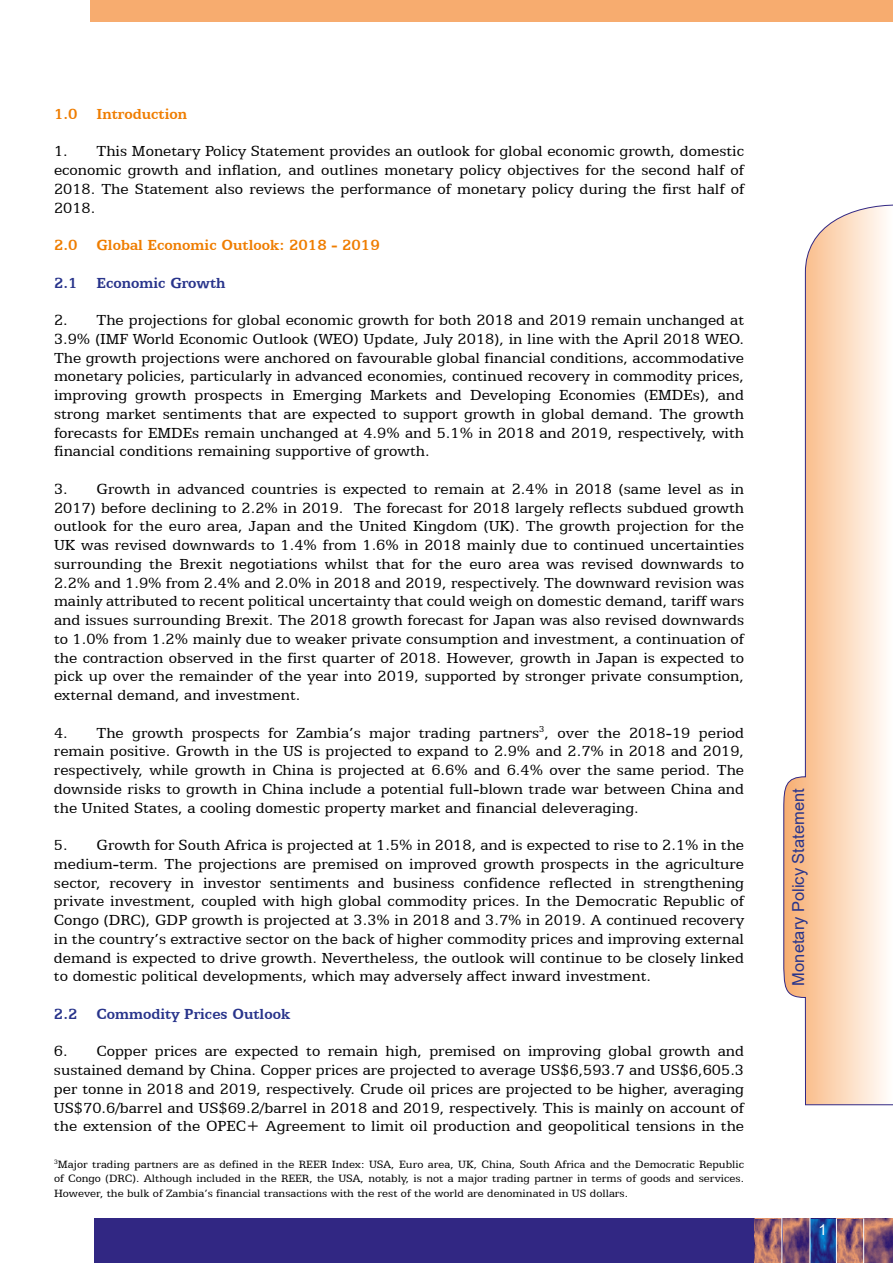
<style>
.page{position:relative;width:893px;height:1263px;background:#fff}
.page>*{position:absolute;margin:0;border:0;box-sizing:border-box;transform-origin:0 0}
.t1{font:16.5px/18.8px "Egyptian 505 BT";color:#000;text-align:justify}
.t2{font:700 16.5px "Egyptian 505 BT";color:#ef7d00}
.t3{font:700 16.5px "Egyptian 505 BT";color:#28348b}
.t4{font:16.5px "Arial";color:#28348b}
.t5{font:15px "Arial";color:#fff}
.t6{font:12px/14.4px "Egyptian 505 BT";color:#000;text-align:justify}
</style>
<div class="page">
<svg style="left:783px;top:204px;width:110px;height:901px"></svg>
<svg style="left:811px;top:1218px;width:25px;height:45px"></svg>
<svg style="left:864px;top:1218px;width:29px;height:45px"></svg>
<svg style="left:783px;top:1218px;width:27px;height:45px"></svg>
<svg style="left:837px;top:1218px;width:26px;height:45px"></svg>
<svg style="left:754px;top:1218px;width:28px;height:45px"></svg>
<div style="left:95px;top:1218px;width:659px;height:45px;background:#312783"></div>
<div style="left:90px;top:0;width:803px;height:21px;background:#f7ac6f"></div>
<p class="t2" style="left:54px;top:104px;width:135px">1.0 Introduction</p>
<p class="t1" style="left:54px;top:142px;width:692px">1. This Monetary Policy Statement provides an outlook for global economic growth, domestic economic growth and inflation, and outlines monetary policy objectives for the second half of 2018. The Statement also reviews the performance of monetary policy during the first half of 2018.</p>
<p class="t2" style="left:54px;top:235px;width:327px">2.0 Global Economic Outlook: 2018 - 2019</p>
<p class="t3" style="left:54px;top:273px;width:173px">2.1 Economic Growth</p>
<p class="t1" style="left:54px;top:310px;width:692px">2. The projections for global economic growth for both 2018 and 2019 remain unchanged at 3.9% (IMF World Economic Outlook (WEO) Update, July 2018), in line with the April 2018 WEO.<br>The growth projections were anchored on favourable global financial conditions, accommodative monetary policies, particularly in advanced economies, continued recovery in commodity prices, improving growth prospects in Emerging Markets and Developing Economies (EMDEs), and strong market sentiments that are expected to support growth in global demand. The growth forecasts for EMDEs remain unchanged at 4.9% and 5.1% in 2018 and 2019, respectively, with financial conditions remaining supportive of growth.</p>
<p class="t1" style="left:54px;top:479px;width:692px">3. Growth in advanced countries is expected to remain at 2.4% in 2018 (same level as in 2017) before declining to 2.2% in 2019. The forecast for 2018 largely reflects subdued growth outlook for the euro area, Japan and the United Kingdom (UK). The growth projection for the UK was revised downwards to 1.4% from 1.6% in 2018 mainly due to continued uncertainties surrounding the Brexit negotiations whilst that for the euro area was revised downwards to 2.2% and 1.9% from 2.4% and 2.0% in 2018 and 2019, respectively. The downward revision was mainly attributed to recent political uncertainty that could weigh on domestic demand, tariff wars and issues surrounding Brexit. The 2018 growth forecast for Japan was also revised downwards to 1.0% from 1.2% mainly due to weaker private consumption and investment, a continuation of the contraction observed in the first quarter of 2018. However, growth in Japan is expected to pick up over the remainder of the year into 2019, supported by stronger private consumption, external demand, and investment.</p>
<p class="t1" style="left:54px;top:723px;width:692px">4. The growth prospects for Zambia’s major trading partners<sup>3</sup>, over the 2018-19 period remain positive. Growth in the US is projected to expand to 2.9% and 2.7% in 2018 and 2019, respectively, while growth in China is projected at 6.6% and 6.4% over the same period. The downside risks to growth in China include a potential full-blown trade war between China and the United States, a cooling domestic property market and financial deleveraging.</p>
<p class="t1" style="left:54px;top:835px;width:692px">5. Growth for South Africa is projected at 1.5% in 2018, and is expected to rise to 2.1% in the medium-term. The projections are premised on improved growth prospects in the agriculture sector, recovery in investor sentiments and business confidence reflected in strengthening private investment, coupled with high global commodity prices. In the Democratic Republic of Congo (DRC), GDP growth is projected at 3.3% in 2018 and 3.7% in 2019. A continued recovery in the country’s extractive sector on the back of higher commodity prices and improving external demand is expected to drive growth. Nevertheless, the outlook will continue to be closely linked to domestic political developments, which may adversely affect inward investment.</p>
<p class="t3" style="left:54px;top:1004px;width:238px">2.2 Commodity Prices Outlook</p>
<p class="t1" style="left:54px;top:1042px;width:692px">6. Copper prices are expected to remain high, premised on improving global growth and sustained demand by China. Copper prices are projected to average US$6,593.7 and US$6,605.3 per tonne in 2018 and 2019, respectively. Crude oil prices are projected to be higher, averaging US$70.6/barrel and US$69.2/barrel in 2018 and 2019, respectively. This is mainly on account of the extension of the OPEC+ Agreement to limit oil production and geopolitical tensions in the</p>
<p class="t6" style="left:54px;top:1157px;width:692px"><sup>3</sup>Major trading partners are as defined in the REER Index: USA, Euro area, UK, China, South Africa and the Democratic Republic of Congo (DRC). Although included in the REER, the USA, notably, is not a major trading partner in terms of goods and services.<br>However, the bulk of Zambia’s financial transactions with the rest of the world are denominated in US dollars.</p>
<p class="t4" style="left:787px;top:985px;width:199px;rotate:-90deg">Monetary Policy Statement</p>
<p class="t5" style="left:819px;top:1220px;width:10px">1</p>
</div>
